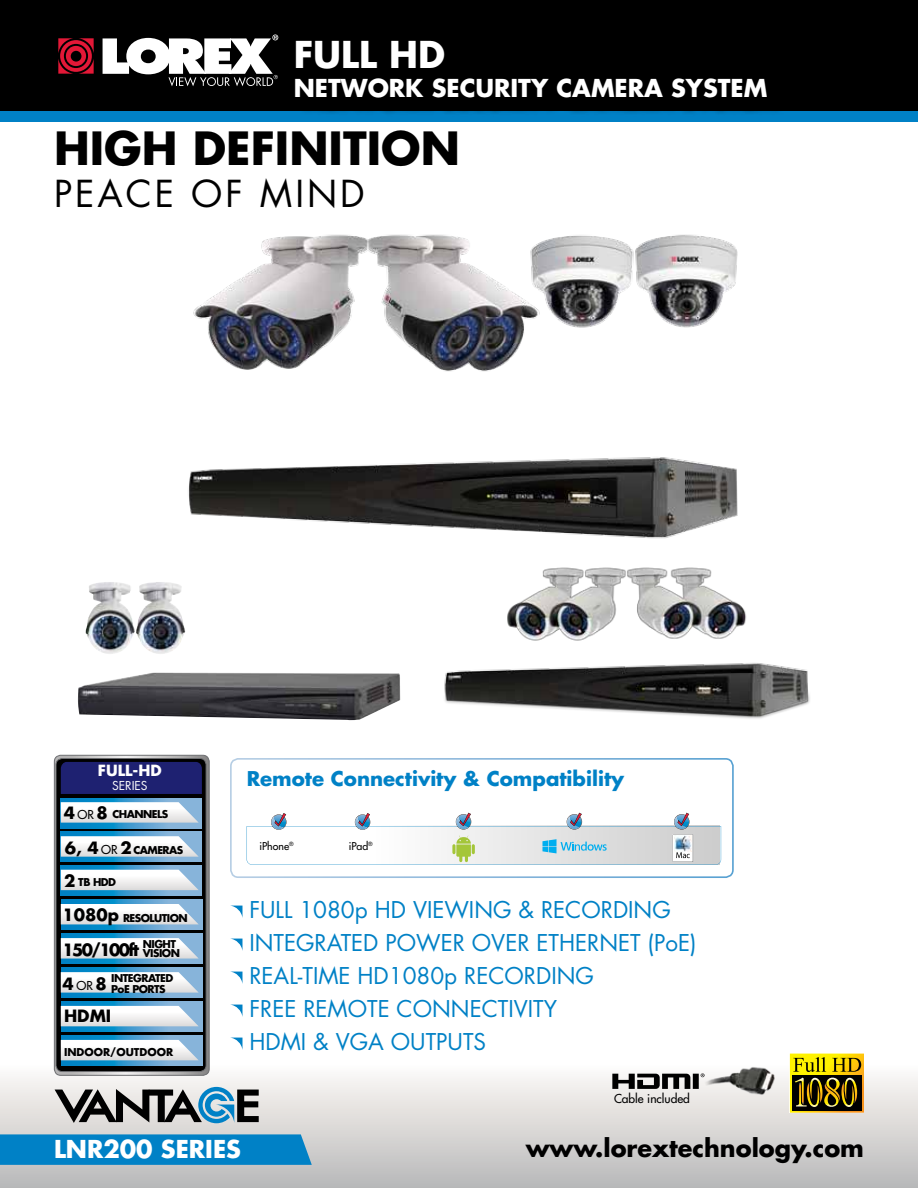
<style>
.page{position:relative;width:918px;height:1188px;background:#fff}
.page>*{position:absolute;margin:0;border:0;box-sizing:border-box;transform-origin:0 0}
.t1{font:700 44.55px "Futura";color:#000}
.t2{font:36.15px "Futura";letter-spacing:.085em;color:#000}
.t3{font:700 36px "Futura";color:#fff}
.t4{font:700 24px "Futura";color:#fff}
.t5{font:700 24px "Futura";color:#000}
.t6{font:22.5px/33px "Futura";color:#0081c6}
.t7{font:700 19.8px "Futura";color:#0081c6}
.t8{font:700 16.5px "Futura";letter-spacing:-.1em;color:#000}
.t9{font:700 15px "Futura";color:#fff}
.t10{font:12px "Futura";color:#000}
.t11{font:12px "Futura";color:#fff}
.t12{font:700 10.5px/10.5px "Futura";letter-spacing:-.05em;color:#000}
.t13{font:700 10.5px "Futura";color:#000}
.t14{font:10.5px "Futura";color:#000}
.s1{font-weight:400;font-size:12px}
.s2{font-size:16.5px}
</style>
<div class="page">
<div style="left:0;top:1063px;width:918px;height:125px;background:linear-gradient(to bottom,#fffdfb,#b8b8b8)"></div>
<svg style="left:0;top:1134px;width:312px;height:31px;background:#0783c6"></svg>
<svg style="left:55px;top:1087px;width:204px;height:36px;background:#7b868c"></svg>
<svg style="left:232px;top:906px;width:10px;height:10px"></svg>
<svg style="left:232px;top:939px;width:10px;height:10px"></svg>
<svg style="left:232px;top:972px;width:10px;height:10px"></svg>
<svg style="left:232px;top:1005px;width:10px;height:10px"></svg>
<svg style="left:232px;top:1038px;width:10px;height:10px"></svg>
<div style="left:0;top:0;width:918px;height:111px;background:#000"></div>
<div style="left:0;top:111px;width:918px;height:11px;background:#0081c6"></div>
<div style="left:298px;top:44px;width:487px;height:72px;background:#000"></div>
<svg style="left:58px;top:38px;width:36px;height:36px"></svg>
<svg style="left:103px;top:35px;width:175px;height:51px"></svg>
<svg style="left:790px;top:1054px;width:74px;height:59px;background:#816f09"></svg>
<svg style="left:612px;top:1073px;width:85px;height:16px"></svg>
<img style="left:697px;top:1063px;width:83px;height:61px">
<img style="left:188px;top:234px;width:550px;height:305px">
<svg style="left:247px;top:813px;width:474px;height:52px"></svg>
<div style="left:230px;top:758px;width:504px;height:120px;border:2px solid #fff;border-radius:7px"></div>
<svg style="left:54px;top:755px;width:155px;height:320px"></svg>
<div style="left:54px;top:755px;width:156px;height:321px;border:1px solid #6d6e71;border-radius:6px"></div>
<svg style="left:56px;top:759px;width:150px;height:313px;background:#0e202a"></svg>
<div style="left:56px;top:758px;width:150px;height:314px;border:1px solid #6d6e71;border-radius:6px"></div>
<div style="left:61px;top:762px;width:141px;height:32px;background:#1e2171"></div>
<svg style="left:61px;top:799px;width:141px;height:30px"></svg>
<svg style="left:61px;top:802px;width:138px;height:21px"></svg>
<svg style="left:61px;top:865px;width:141px;height:30px"></svg>
<svg style="left:61px;top:870px;width:138px;height:20px"></svg>
<svg style="left:61px;top:899px;width:141px;height:30px"></svg>
<svg style="left:61px;top:904px;width:138px;height:20px"></svg>
<svg style="left:61px;top:967px;width:141px;height:30px"></svg>
<svg style="left:61px;top:972px;width:138px;height:21px"></svg>
<svg style="left:61px;top:1001px;width:141px;height:30px"></svg>
<svg style="left:61px;top:1006px;width:138px;height:20px"></svg>
<svg style="left:61px;top:832px;width:141px;height:30px"></svg>
<svg style="left:61px;top:836px;width:138px;height:21px"></svg>
<svg style="left:61px;top:933px;width:141px;height:30px"></svg>
<svg style="left:61px;top:938px;width:138px;height:21px"></svg>
<svg style="left:61px;top:1035px;width:141px;height:30px"></svg>
<svg style="left:61px;top:1040px;width:138px;height:20px"></svg>
<img style="left:78px;top:582px;width:323px;height:138px">
<img style="left:444px;top:567px;width:366px;height:152px">
<h3 class="t3" style="left:294px;top:31px;width:153px">FULL HD</h3>
<p class="t4" style="left:294px;top:72px;width:475px">NETWORK SECURITY CAMERA SYSTEM</p>
<h1 class="t1" style="left:54px;top:119px;width:407px">HIGH DEFINITION</h1>
<h2 class="t2" style="left:54px;top:171px;width:312px">PEACE OF MIND</h2>
<p class="t9" style="left:98px;top:760px;width:65px">FULL-HD</p>
<p class="t11" style="left:112px;top:778px;width:37px">SERIES</p>
<p class="t8" style="left:64px;top:802px;width:46px">4<span class="s1">OR</span>8</p>
<p class="t12" style="left:112px;top:809px;width:57px">CHANNELS</p>
<p class="t8" style="left:65px;top:837px;width:68px">6, 4<span class="s1">OR</span>2</p>
<p class="t12" style="left:134px;top:845px;width:51px">CAMERAS</p>
<p class="t8" style="left:64px;top:870px;width:13px">2</p>
<p class="t12" style="left:78px;top:876px;width:39px">TB HDD</p>
<p class="t12" style="left:63px;top:912px;width:127px"><span class="s2">1080p</span> RESOLUTION</p>
<p class="t8" style="left:63px;top:938px;width:78px">150/100ft</p>
<p class="t12" style="left:143px;top:939px;width:39px;line-height:9px">NIGHT<br>VISION</p>
<p class="t8" style="left:63px;top:972px;width:46px">4<span class="s1">OR</span>8</p>
<p class="t12" style="left:111px;top:973px;width:64px">INTEGRATED<br>PoE PORTS</p>
<p class="t8" style="left:64px;top:1005px;width:47px">HDMI</p>
<p class="t13" style="left:64px;top:1045px;width:111px">INDOOR/OUTDOOR</p>
<p class="t7" style="left:247px;top:765px;width:379px">Remote Connectivity &amp; Compatibility</p>
<p class="t14" style="left:259px;top:840px;width:36px">iPhone<sup>®</sup></p>
<p class="t14" style="left:349px;top:840px;width:26px">iPad<sup>®</sup></p>
<p class="t6" style="left:249px;top:894px;width:449px">FULL 1080p HD VIEWING &amp; RECORDING<br>INTEGRATED POWER OVER ETHERNET (PoE)<br>REAL-TIME HD1080p RECORDING<br>FREE REMOTE CONNECTIVITY<br>HDMI &amp; VGA OUTPUTS</p>
<p class="t10" style="left:614px;top:1091px;width:77px">Cable included</p>
<p class="t4" style="left:54px;top:1133px;width:186px">LNR200 Series</p>
<p class="t5" style="left:526px;top:1132px;width:340px">www.lorextechnology.com</p>
</div>
